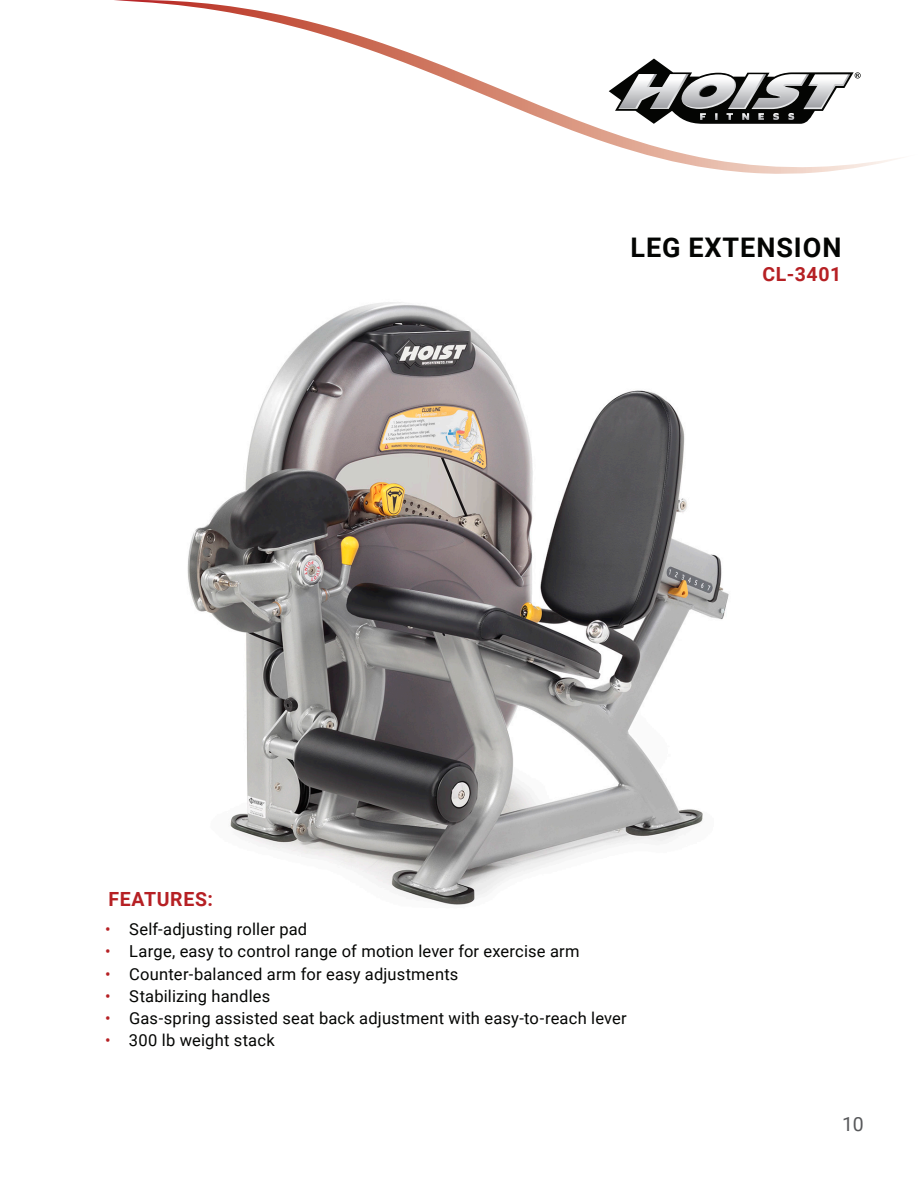
<style>
.page{position:relative;width:918px;height:1188px;background:#fff}
.page>*{position:absolute;margin:0;border:0;box-sizing:border-box;transform-origin:0 0}
.t1{font:700 27px "Roboto";letter-spacing:.035em;color:#040503}
.Features{font:700 19.5px "Roboto";letter-spacing:.035em;color:#b62024}
.t2{font:19.5px "Roboto";color:#57585a}
.t3{font:16.5px "Roboto";letter-spacing:.01em;color:#040503}
.s1{color:#b62024}
</style>
<div class="page">
<svg style="left:114px;top:0;width:790px;height:174px"></svg>
<svg style="left:609px;top:59px;width:252px;height:65px"></svg>
<img style="left:187px;top:302px;width:542px;height:603px">
<p class="Features" style="left:108px;top:885px;width:106px">FEATURES:</p>
<p class="t1" style="left:631px;top:229px;width:212px">LEG EXTENSION</p>
<p class="Features" style="left:762px;top:260px;width:81px">CL-3401</p>
<p class="t3" style="left:105px;top:918px;width:203px"><span class="s1">•</span> Self-adjusting roller pad</p>
<p class="t3" style="left:105px;top:940px;width:476px"><span class="s1">•</span> Large, easy to control range of motion lever for exercise arm</p>
<p class="t3" style="left:105px;top:962px;width:355px"><span class="s1">•</span> Counter-balanced arm for easy adjustments</p>
<p class="t3" style="left:105px;top:984px;width:167px"><span class="s1">•</span> Stabilizing handles</p>
<p class="t3" style="left:105px;top:1006px;width:523px"><span class="s1">•</span> Gas-spring assisted seat back adjustment with easy-to-reach lever</p>
<p class="t3" style="left:105px;top:1029px;width:171px"><span class="s1">•</span> 300 lb weight stack</p>
<p class="t2" style="left:842px;top:1110px;width:23px">10</p>
</div>
